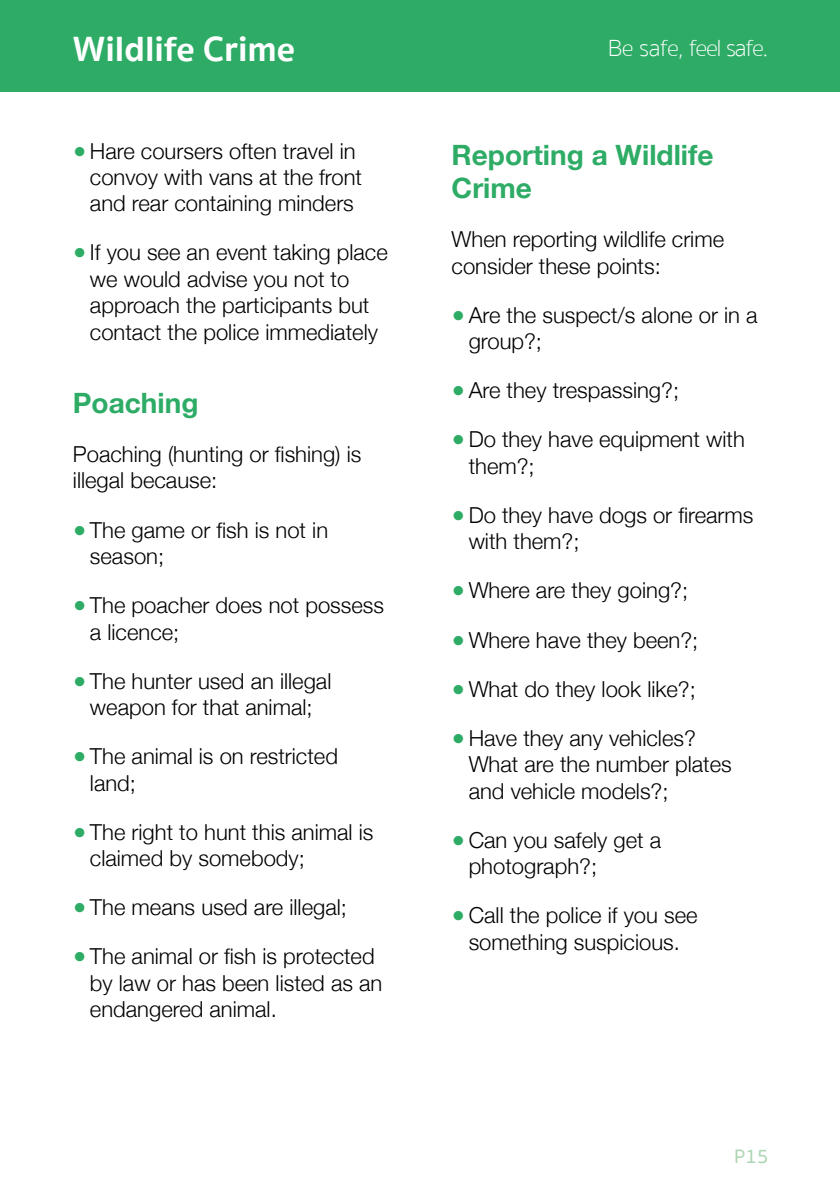
<style>
.page{position:relative;width:840px;height:1191px;background:#fff}
.page>*{position:absolute;margin:0;border:0;box-sizing:border-box;transform-origin:0 0}
.t1{font:700 36px "Sukhumvit Set";color:#fff}
.t2{font:700 28px/33.6px "Helvetica Neue";color:#2eac66}
.t3{font:100 24px "Sukhumvit Set";letter-spacing:-.05em;color:#fff}
.t4{font:300 22px/26.4px "Helvetica Neue";color:#000}
.t5{font:500 20px "Sukhumvit Set";color:#aed6b4}
.s1{font-weight:400;color:#2eac66}
</style>
<div class="page">
<div style="left:0;top:0;width:839px;height:91px;background:#2eac66"></div>
<h1 class="t1" style="left:73px;top:21px;width:224px">Wildlife Crime</h1>
<p class="t3" style="left:607px;top:31px;width:161px">Be safe, feel safe.</p>
<p class="t4" style="left:90px;top:136px;width:273px;text-indent:-17px"><span class="s1">●</span> Hare coursers often travel in convoy with vans at the front and rear containing minders</p>
<p class="t4" style="left:90px;top:238px;width:299px;text-indent:-17px"><span class="s1">●</span>If you see an event taking place we would advise you not to approach the participants but contact the police immediately</p>
<p class="t2" style="left:73px;top:387px;width:127px">Poaching</p>
<p class="t4" style="left:73px;top:439px;width:290px">Poaching (hunting or fishing) is illegal because:</p>
<p class="t4" style="left:90px;top:515px;width:239px;text-indent:-17px"><span class="s1">●</span>The game or fish is not in season;</p>
<p class="t4" style="left:90px;top:590px;width:295px;text-indent:-17px"><span class="s1">●</span>The poacher does not possess a licence;</p>
<p class="t4" style="left:73px;top:666px;width:260px;text-align:center"><span class="s1">●</span>The hunter used an illegal weapon for that animal;</p>
<p class="t4" style="left:90px;top:741px;width:249px;text-indent:-17px"><span class="s1">●</span>The animal is on restricted land;</p>
<p class="t4" style="left:90px;top:817px;width:285px;text-indent:-17px"><span class="s1">●</span>The right to hunt this animal is claimed by somebody;</p>
<p class="t4" style="left:73px;top:892px;width:275px"><span class="s1">●</span>The means used are illegal;</p>
<p class="t4" style="left:90px;top:941px;width:294px;text-indent:-17px"><span class="s1">●</span>The animal or fish is protected by law or has been listed as an endangered animal.</p>
<p class="t2" style="left:451px;top:138px;width:263px">Reporting a Wildlife<br>Crime</p>
<p class="t4" style="left:451px;top:225px;width:274px">When reporting wildlife crime consider these points:</p>
<p class="t4" style="left:468px;top:300px;width:290px;text-indent:-17px"><span class="s1">●</span>Are the suspect/s alone or in a group?;</p>
<p class="t4" style="left:451px;top:376px;width:229px"><span class="s1">●</span>Are they trespassing?;</p>
<p class="t4" style="left:468px;top:425px;width:277px;text-indent:-17px"><span class="s1">●</span>Do they have equipment with them?;</p>
<p class="t4" style="left:468px;top:500px;width:286px;text-indent:-17px"><span class="s1">●</span>Do they have dogs or firearms with them?;</p>
<p class="t4" style="left:451px;top:576px;width:238px"><span class="s1">●</span>Where are they going?;</p>
<p class="t4" style="left:451px;top:625px;width:248px"><span class="s1">●</span>Where have they been?;</p>
<p class="t4" style="left:451px;top:674px;width:245px"><span class="s1">●</span>What do they look like?;</p>
<p class="t4" style="left:468px;top:723px;width:264px;text-indent:-17px"><span class="s1">●</span> Have they any vehicles?<br>What are the number plates and vehicle models?;</p>
<p class="t4" style="left:468px;top:825px;width:194px;text-indent:-17px"><span class="s1">●</span> Can you safely get a photograph?;</p>
<p class="t4" style="left:451px;top:900px;width:247px;text-align:center"><span class="s1">●</span> Call the police if you see something suspicious.</p>
<p class="t5" style="left:733px;top:1142px;width:36px">P15</p>
</div>
